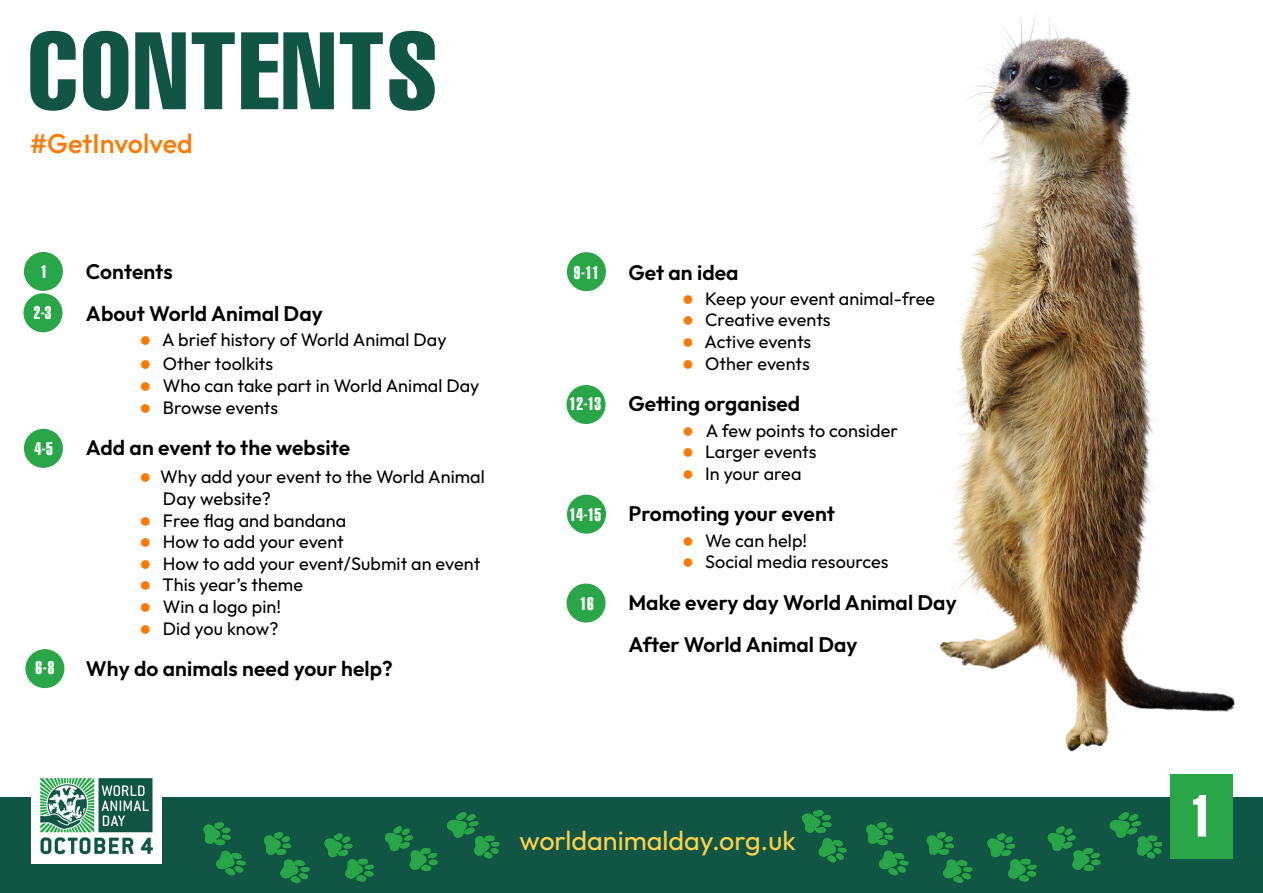
<style>
.page{position:relative;width:1263px;height:893px;background:#fff}
.page>*{position:absolute;margin:0;border:0;box-sizing:border-box;transform-origin:0 0}
.t1{font:108px "Helvetica LT Std Comp";letter-spacing:.025em;color:#154}
.t2{font:58.5px "Helvetica LT Std Extra Comp";color:#fff}
.t3{font:27px "Outfit";color:#ffd249}
.t4{font:500 27px "Outfit";color:#ff7900}
.t5{font:600 21px "Outfit";letter-spacing:.005em;color:#000}
.t6{font:18px "Outfit";letter-spacing:.005em;color:#000}
.t7{font:18px "Helvetica LT Std Extra Comp";letter-spacing:.005em;color:#fff}
.s1{color:#ff7900}
</style>
<div class="page">
<div style="left:0;top:797px;width:1263px;height:96px;background:#154"></div>
<img style="left:801px;top:810px;width:362px;height:73px">
<img style="left:203px;top:812px;width:296px;height:71px">
<img style="left:31px;top:778px;width:131px;height:85px">
<div style="left:567px;top:252px;width:39px;height:39px;background:#29a648;border-radius:50%"></div>
<div style="left:567px;top:495px;width:39px;height:39px;background:#29a648;border-radius:50%"></div>
<div style="left:566px;top:385px;width:39px;height:39px;background:#29a648;border-radius:50%"></div>
<div style="left:23px;top:293px;width:39px;height:39px;background:#29a648;border-radius:50%"></div>
<div style="left:566px;top:584px;width:39px;height:39px;background:#29a648;border-radius:50%"></div>
<div style="left:24px;top:252px;width:39px;height:39px;background:#29a648;border-radius:50%"></div>
<div style="left:1170px;top:774px;width:63px;height:85px;background:#29a648"></div>
<img style="left:939px;top:15px;width:296px;height:737px">
<div style="left:24px;top:429px;width:39px;height:39px;background:#29a648;border-radius:50%"></div>
<div style="left:25px;top:649px;width:39px;height:39px;background:#29a648;border-radius:50%"></div>
<p class="t1" style="left:28px;top:2px;width:411px">CONTENTS</p>
<p class="t4" style="left:30px;top:126px;width:164px">#GetInvolved</p>
<p class="t7" style="left:41px;top:261px;width:8px">1</p>
<p class="t7" style="left:34px;top:302px;width:19px">2-3</p>
<p class="t7" style="left:35px;top:438px;width:19px">4-5</p>
<p class="t7" style="left:35px;top:657px;width:20px">6-8</p>
<p class="t5" style="left:86px;top:258px;width:88px">Contents</p>
<p class="t5" style="left:86px;top:300px;width:238px">About World Animal Day</p>
<p class="t6" style="left:140px;top:328px;width:308px"><span class="s1">●</span> A brief history of World Animal Day</p>
<p class="t6" style="left:140px;top:352px;width:135px"><span class="s1">●</span> Other toolkits</p>
<p class="t6" style="left:140px;top:374px;width:341px"><span class="s1">●</span> Who can take part in World Animal Day</p>
<p class="t6" style="left:140px;top:396px;width:140px"><span class="s1">●</span> Browse events</p>
<p class="t5" style="left:86px;top:434px;width:266px">Add an event to the website</p>
<p class="t6" style="left:140px;top:466px;width:346px"><span class="s1">●</span> Why add your event to the World Animal</p>
<p class="t6" style="left:163px;top:487px;width:109px">Day website?</p>
<p class="t6" style="left:140px;top:509px;width:208px"><span class="s1">●</span> Free flag and bandana</p>
<p class="t6" style="left:140px;top:530px;width:205px"><span class="s1">●</span> How to add your event</p>
<p class="t6" style="left:140px;top:552px;width:342px"><span class="s1">●</span> How to add your event/Submit an event</p>
<p class="t6" style="left:140px;top:574px;width:165px"><span class="s1">●</span> This year’s theme</p>
<p class="t6" style="left:140px;top:595px;width:143px"><span class="s1">●</span> Win a logo pin!</p>
<p class="t6" style="left:140px;top:617px;width:140px"><span class="s1">●</span> Did you know?</p>
<p class="t5" style="left:86px;top:655px;width:308px">Why do animals need your help?</p>
<p class="t7" style="left:574px;top:262px;width:27px">9-11</p>
<p class="t7" style="left:570px;top:393px;width:33px">12-13</p>
<p class="t7" style="left:570px;top:504px;width:33px">14-15</p>
<p class="t7" style="left:580px;top:592px;width:15px">16</p>
<p class="t5" style="left:628px;top:258px;width:112px">Get an idea</p>
<p class="t6" style="left:682px;top:287px;width:254px"><span class="s1">●</span> Keep your event animal-free</p>
<p class="t6" style="left:682px;top:309px;width:150px"><span class="s1">●</span> Creative events</p>
<p class="t6" style="left:682px;top:330px;width:130px"><span class="s1">●</span> Active events</p>
<p class="t6" style="left:682px;top:352px;width:129px"><span class="s1">●</span> Other events</p>
<p class="t5" style="left:628px;top:390px;width:173px">Getting organised</p>
<p class="t6" style="left:682px;top:419px;width:217px"><span class="s1">●</span> A few points to consider</p>
<p class="t6" style="left:682px;top:440px;width:136px"><span class="s1">●</span> Larger events</p>
<p class="t6" style="left:682px;top:462px;width:121px"><span class="s1">●</span> In your area</p>
<p class="t5" style="left:628px;top:500px;width:208px">Promoting your event</p>
<p class="t6" style="left:682px;top:529px;width:126px"><span class="s1">●</span> We can help!</p>
<p class="t6" style="left:682px;top:550px;width:208px"><span class="s1">●</span> Social media resources</p>
<p class="t5" style="left:628px;top:589px;width:330px">Make every day World Animal Day</p>
<p class="t5" style="left:628px;top:630px;width:231px">After World Animal Day</p>
<p class="t3" style="left:519px;top:824px;width:278px">worldanimalday.org.uk</p>
<p class="t2" style="left:1191px;top:781px;width:23px">1</p>
</div>
